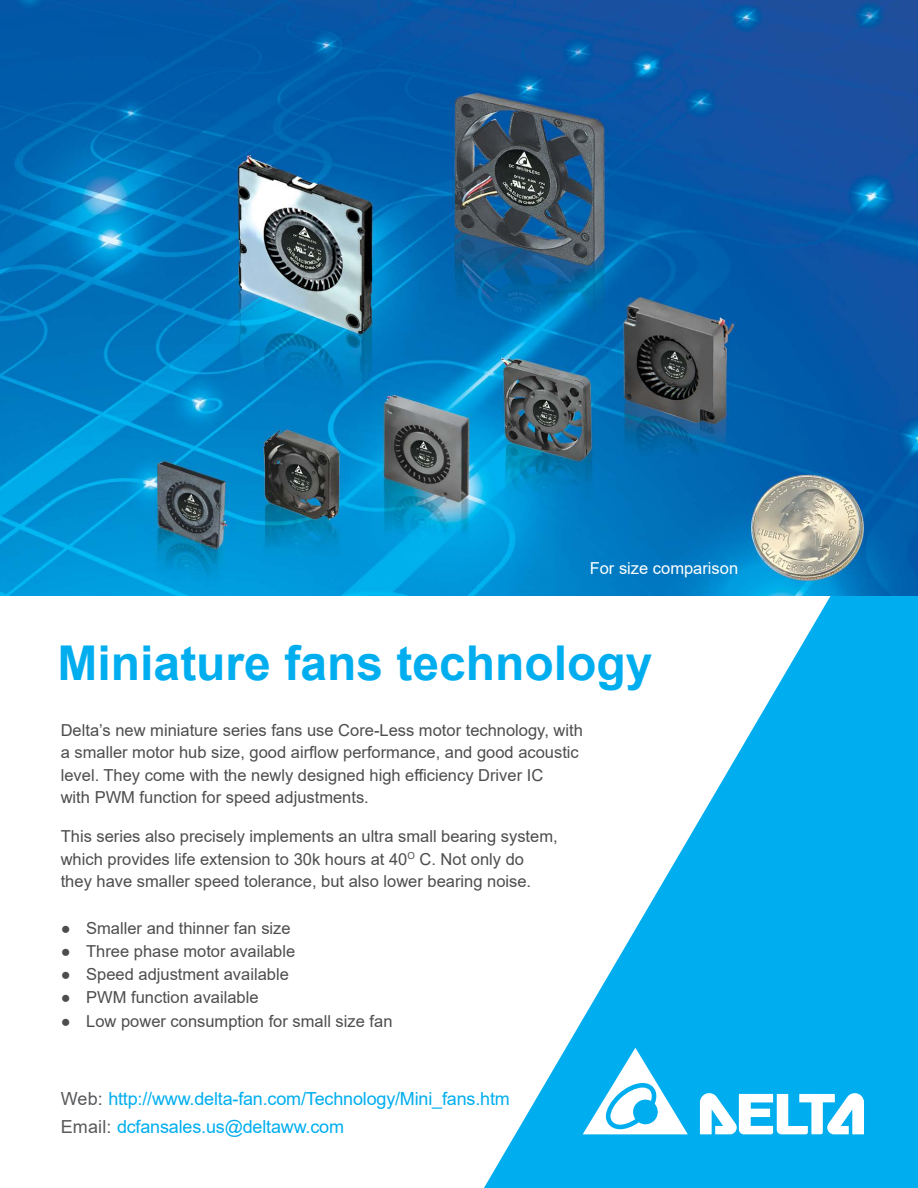
<style>
.page{position:relative;width:918px;height:1188px;background:#fff}
.page>*{position:absolute;margin:0;border:0;box-sizing:border-box;transform-origin:0 0}
.t1{font:700 48px "Arial";color:#00aeef}
.t2{font:18px/28.3px "Arial";letter-spacing:-.01em;color:#00aeef}
.t3{font:16.5px/22.5px "Arial";color:#4d4d4f}
.t4{font:16.5px "Arial";color:#fff}
.s1{color:#58595b}
</style>
<div class="page">
<svg style="left:484px;top:595px;width:434px;height:593px;fill:#00aeef"></svg>
<svg style="left:700px;top:1093px;width:164px;height:41px"></svg>
<svg style="left:583px;top:1048px;width:105px;height:86px"></svg>
<img style="left:0;top:0;width:918px;height:595px">
<p class="t4" style="left:590px;top:556px;width:150px">For size comparison</p>
<h1 class="t1" style="left:58px;top:629px;width:596px">Miniature fans technology</h1>
<p class="t3" style="left:61px;top:718px;width:524px">Delta’s new miniature series fans use Core-Less motor technology, with a smaller motor hub size, good airflow performance, and good acoustic level. They come with the newly designed high efficiency Driver IC<br>with PWM function for speed adjustments.</p>
<p class="t3" style="left:61px;top:825px;width:498px">This series also precisely implements an ultra small bearing system, which provides life extension to 30k hours at 40<sup>O</sup> C. Not only do they have smaller speed tolerance, but also lower bearing noise.</p>
<p class="t3" style="left:61px;top:916px;width:231px">● Smaller and thinner fan size</p>
<p class="t3" style="left:61px;top:940px;width:236px">● Three phase motor available</p>
<p class="t3" style="left:61px;top:963px;width:230px">● Speed adjustment available</p>
<p class="t3" style="left:61px;top:986px;width:199px">● PWM function available</p>
<p class="t3" style="left:61px;top:1009px;width:333px">● Low power consumption for small size fan</p>
<p class="t2" style="left:61px;top:1084px;width:451px"><span class="s1">Web:</span> http://www.delta-fan.com/Technology/Mini_fans.htm<br><span class="s1">Email:</span> dcfansales.us@deltaww.com</p>
</div>
